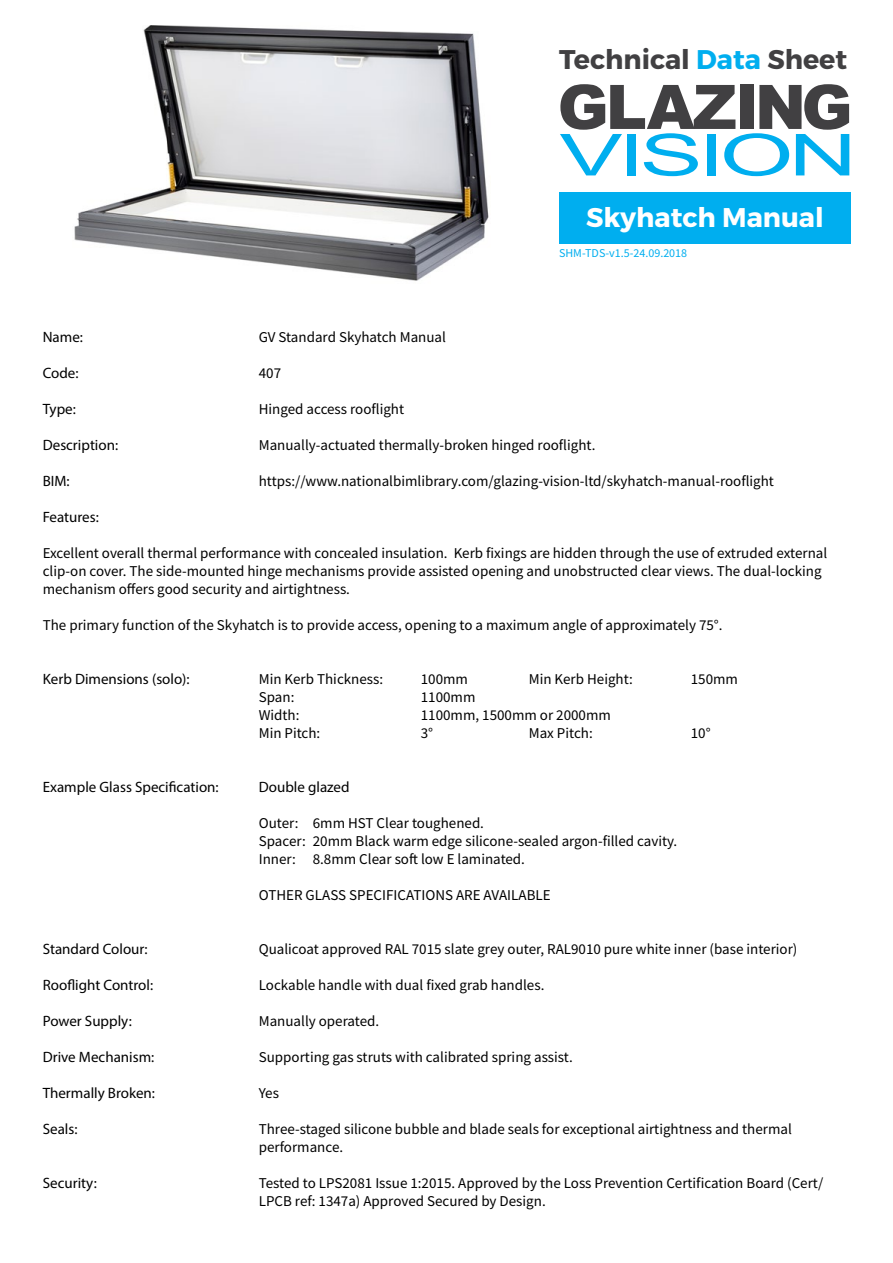
<style>
.page{position:relative;width:893px;height:1263px;background:#fff}
.page>*{position:absolute;margin:0;border:0;box-sizing:border-box;transform-origin:0 0}
.t1{font:700 27px "Montserrat";color:#414042}
.t2{font:700 27px "Montserrat";color:#fff}
.t3{font:15px/18px "Source Sans Pro";color:#000}
.t4{font:15px "Myriad Pro";color:#000}
.t5{font:12px "Source Sans Pro";color:#00aeef}
.s1{color:#00aeef}
</style>
<div class="page">
<svg style="left:560px;top:84px;width:289px;height:92px"></svg>
<div style="left:559px;top:192px;width:292px;height:52px;background:#00aeef"></div>
<img style="left:74px;top:25px;width:415px;height:256px">
<h1 class="t1" style="left:559px;top:42px;width:290px">Technical <span class="s1">Data</span> Sheet</h1>
<h1 class="t2" style="left:586px;top:200px;width:239px">Skyhatch Manual</h1>
<p class="t5" style="left:559px;top:245px;width:130px">SHM-TDS-v1.5-24.09.2018</p>
<p class="t4" style="left:43px;top:327px;width:42px">Name:</p>
<p class="t3" style="left:259px;top:328px;width:189px">GV Standard Skyhatch Manual</p>
<p class="t4" style="left:43px;top:363px;width:37px">Code:</p>
<p class="t3" style="left:259px;top:364px;width:24px">407</p>
<p class="t4" style="left:43px;top:399px;width:35px">Type:</p>
<p class="t3" style="left:259px;top:400px;width:147px">Hinged access rooflight</p>
<p class="t4" style="left:43px;top:435px;width:77px">Description:</p>
<p class="t3" style="left:259px;top:436px;width:338px">Manually-actuated thermally-broken hinged rooflight.</p>
<p class="t4" style="left:43px;top:471px;width:28px">BIM:</p>
<p class="t3" style="left:259px;top:472px;width:517px">https://www.nationalbimlibrary.com/glazing-vision-ltd/skyhatch-manual-rooflight</p>
<p class="t4" style="left:43px;top:507px;width:58px">Features:</p>
<p class="t3" style="left:43px;top:544px;width:786px">Excellent overall thermal performance with concealed insulation. Kerb fixings are hidden through the use of extruded external clip-on cover. The side-mounted hinge mechanisms provide assisted opening and unobstructed clear views. The dual-locking mechanism offers good security and airtightness.</p>
<p class="t3" style="left:43px;top:616px;width:681px">The primary function of the Skyhatch is to provide access, opening to a maximum angle of approximately 75°.</p>
<p class="t4" style="left:43px;top:669px;width:148px">Kerb Dimensions (solo):</p>
<p class="t3" style="left:259px;top:670px;width:126px">Min Kerb Thickness:</p>
<p class="t3" style="left:421px;top:670px;width:49px">100mm</p>
<p class="t3" style="left:529px;top:670px;width:105px">Min Kerb Height:</p>
<p class="t3" style="left:691px;top:670px;width:49px">150mm</p>
<p class="t3" style="left:259px;top:688px;width:37px">Span:</p>
<p class="t3" style="left:421px;top:688px;width:56px">1100mm</p>
<p class="t3" style="left:259px;top:706px;width:42px">Width:</p>
<p class="t3" style="left:421px;top:706px;width:192px">1100mm, 1500mm or 2000mm</p>
<p class="t3" style="left:259px;top:724px;width:63px">Min Pitch:</p>
<p class="t3" style="left:421px;top:724px;width:14px">3°</p>
<p class="t3" style="left:529px;top:724px;width:65px">Max Pitch:</p>
<p class="t3" style="left:691px;top:724px;width:21px">10°</p>
<p class="t4" style="left:43px;top:777px;width:177px">Example Glass Specification:</p>
<p class="t4" style="left:259px;top:777px;width:92px">Double glazed</p>
<p class="t3" style="left:259px;top:814px;width:420px">Outer: 6mm HST Clear toughened.<br>Spacer: 20mm Black warm edge silicone-sealed argon-filled cavity.<br>Inner: 8.8mm Clear soft low E laminated.</p>
<p class="t3" style="left:259px;top:886px;width:293px">OTHER GLASS SPECIFICATIONS ARE AVAILABLE</p>
<p class="t4" style="left:43px;top:939px;width:106px">Standard Colour:</p>
<p class="t3" style="left:259px;top:940px;width:540px">Qualicoat approved RAL 7015 slate grey outer, RAL9010 pure white inner (base interior)</p>
<p class="t4" style="left:43px;top:975px;width:112px">Rooflight Control:</p>
<p class="t3" style="left:259px;top:976px;width:287px">Lockable handle with dual fixed grab handles.</p>
<p class="t4" style="left:43px;top:1011px;width:91px">Power Supply:</p>
<p class="t3" style="left:259px;top:1012px;width:122px">Manually operated.</p>
<p class="t4" style="left:43px;top:1047px;width:113px">Drive Mechanism:</p>
<p class="t3" style="left:259px;top:1048px;width:316px">Supporting gas struts with calibrated spring assist.</p>
<p class="t4" style="left:43px;top:1083px;width:114px">Thermally Broken:</p>
<p class="t3" style="left:259px;top:1084px;width:22px">Yes</p>
<p class="t4" style="left:43px;top:1119px;width:36px">Seals:</p>
<p class="t3" style="left:259px;top:1120px;width:535px">Three-staged silicone bubble and blade seals for exceptional airtightness and thermal performance.</p>
<p class="t4" style="left:43px;top:1173px;width:56px">Security:</p>
<p class="t3" style="left:259px;top:1174px;width:566px">Tested to LPS2081 Issue 1:2015. Approved by the Loss Prevention Certification Board (Cert/<br>LPCB ref: 1347a) Approved Secured by Design.</p>
</div>
